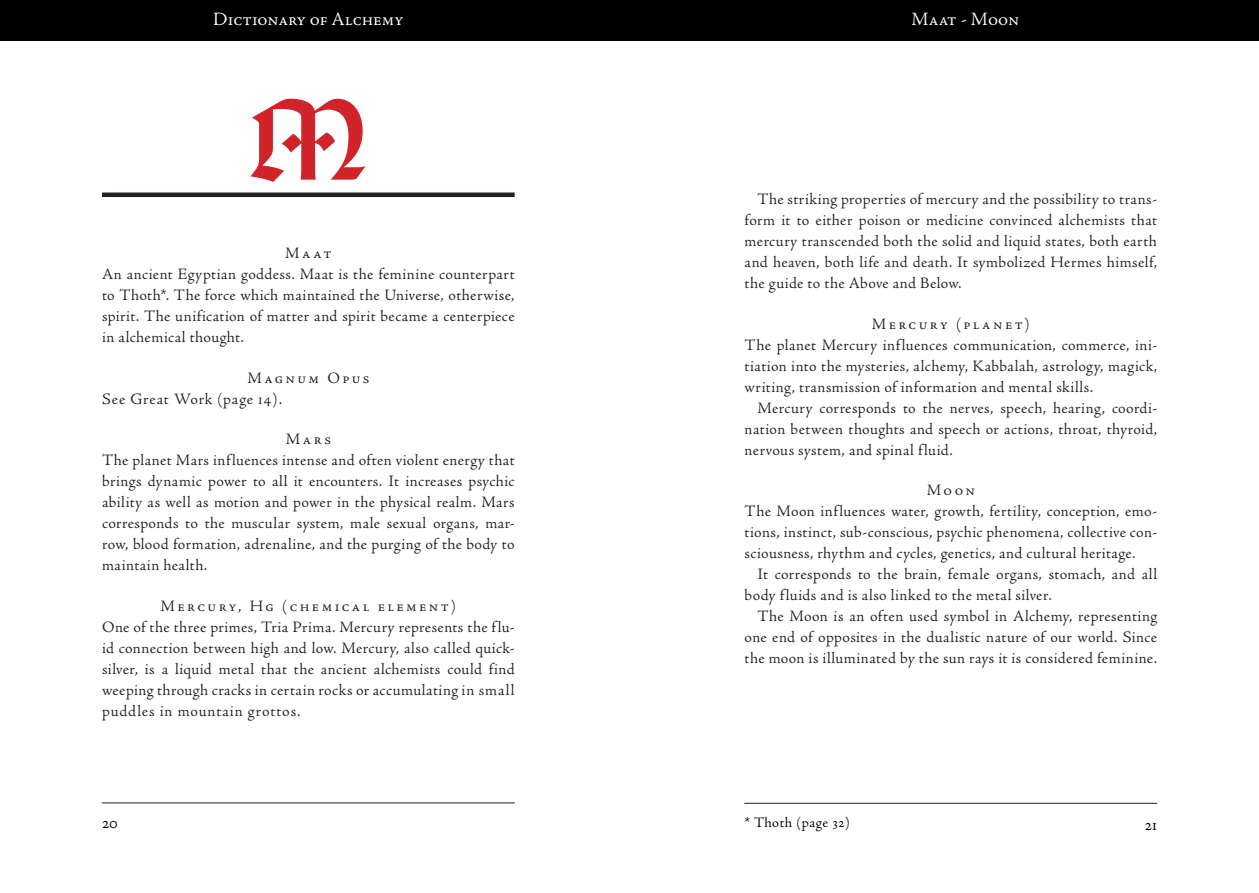
<style>
.page{position:relative;width:1259px;height:893px;background:#fff}
.page>*{position:absolute;margin:0;border:0;box-sizing:border-box;transform-origin:0 0}
.t1{font:121.5px "San Marco";color:#d1232a}
.t2{font:19.5px "Adobe Jenson Regular SC";color:#fff}
.t3{font:18px "Adobe Jenson Regular SC";color:#000}
.t4{font:16.5px/21px "Adobe Jenson";letter-spacing:.03em;color:#231f20;text-align:justify}
.t5{font:16.5px "Adobe Jenson Regular SC";letter-spacing:.15em;color:#231f20}
.t6{font:16.5px "Adobe Jenson";letter-spacing:.05em;color:#231f20}
.t7{font:15px "Adobe Jenson";letter-spacing:.035em;color:#000}
.s1{font-family:"Adobe Jenson Regular SC"}
</style>
<div class="page">
<hr style="left:102px;top:802px;width:412px;height:1px;background:#231f20">
<div style="left:0;top:0;width:629px;height:40px;background:#000"></div>
<div style="left:629px;top:0;width:630px;height:40px;background:#000"></div>
<hr style="left:102px;top:193px;width:412px;height:4px;background:#231f20">
<hr style="left:744px;top:803px;width:413px;height:1px;background:#231f20">
<p class="t2" style="left:213px;top:9px;width:192px">Dictionary of Alchemy</p>
<p class="t2" style="left:911px;top:9px;width:109px">Maat - Moon</p>
<h1 class="t1" style="left:249px;top:77px;width:121px">M</h1>
<p class="t5" style="left:285px;top:244px;width:48px">Maat</p>
<p class="t4" style="left:102px;top:264px;width:414px">An ancient Egyptian goddess. Maat is the feminine counterpart to Thoth*. The force which maintained the Universe, otherwise, spirit. The unification of matter and spirit became a centerpiece in alchemical thought.</p>
<p class="t5" style="left:247px;top:369px;width:123px">Magnum Opus</p>
<p class="t6" style="left:102px;top:390px;width:182px">See Great Work (page <span class="s1">14</span>).</p>
<p class="t5" style="left:286px;top:430px;width:47px">Mars</p>
<p class="t4" style="left:102px;top:450px;width:414px">The planet Mars influences intense and often violent energy that brings dynamic power to all it encounters. It increases psychic ability as well as motion and power in the physical realm. Mars corresponds to the muscular system, male sexual organs, mar&shy;row, blood formation, adrenaline, and the purging of the body to maintain health.</p>
<p class="t5" style="left:161px;top:597px;width:297px">Mercury, Hg (chemical element)</p>
<p class="t4" style="left:102px;top:617px;width:414px">One of the three primes, Tria Prima. Mercury represents the flu&shy;id connection between high and low. Mercury, also called quick&shy;silver, is a liquid metal that the ancient alchemists could find weeping through cracks in certain rocks or accumulating in small puddles in mountain grottos.</p>
<p class="t3" style="left:102px;top:813px;width:17px">20</p>
<p class="t4" style="left:744px;top:189px;width:414px;text-indent:13px">The striking properties of mercury and the possibility to trans&shy;form it to either poison or medicine convinced alchemists that mercury transcended both the solid and liquid states, both earth and heaven, both life and death. It symbolized Hermes himself, the guide to the Above and Below.</p>
<p class="t5" style="left:872px;top:315px;width:160px">Mercury (planet)</p>
<p class="t4" style="left:744px;top:335px;width:414px">The planet Mercury influences communication, commerce, ini&shy;tiation into the mysteries, alchemy, Kabbalah, astrology, magick, writing, transmission of information and mental skills.</p>
<p class="t4" style="left:744px;top:398px;width:414px;text-indent:13px">Mercury corresponds to the nerves, speech, hearing, coordi&shy;nation between thoughts and speech or actions, throat, thyroid, nervous system, and spinal fluid.</p>
<p class="t5" style="left:927px;top:482px;width:49px">Moon</p>
<p class="t4" style="left:744px;top:501px;width:414px">The Moon influences water, growth, fertility, conception, emo&shy;tions, instinct, sub-conscious, psychic phenomena, collective con&shy;sciousness, rhythm and cycles, genetics, and cultural heritage.</p>
<p class="t4" style="left:744px;top:564px;width:414px;text-indent:13px">It corresponds to the brain, female organs, stomach, and all body fluids and is also linked to the metal silver.</p>
<p class="t4" style="left:744px;top:606px;width:414px;text-indent:13px">The Moon is an often used symbol in Alchemy, representing one end of opposites in the dualistic nature of our world. Since the moon is illuminated by the sun rays it is considered feminine.</p>
<p class="t7" style="left:744px;top:815px;width:107px">* Thoth (page <span class="s1">32</span>)</p>
<p class="t3" style="left:1144px;top:815px;width:14px">21</p>
</div>
